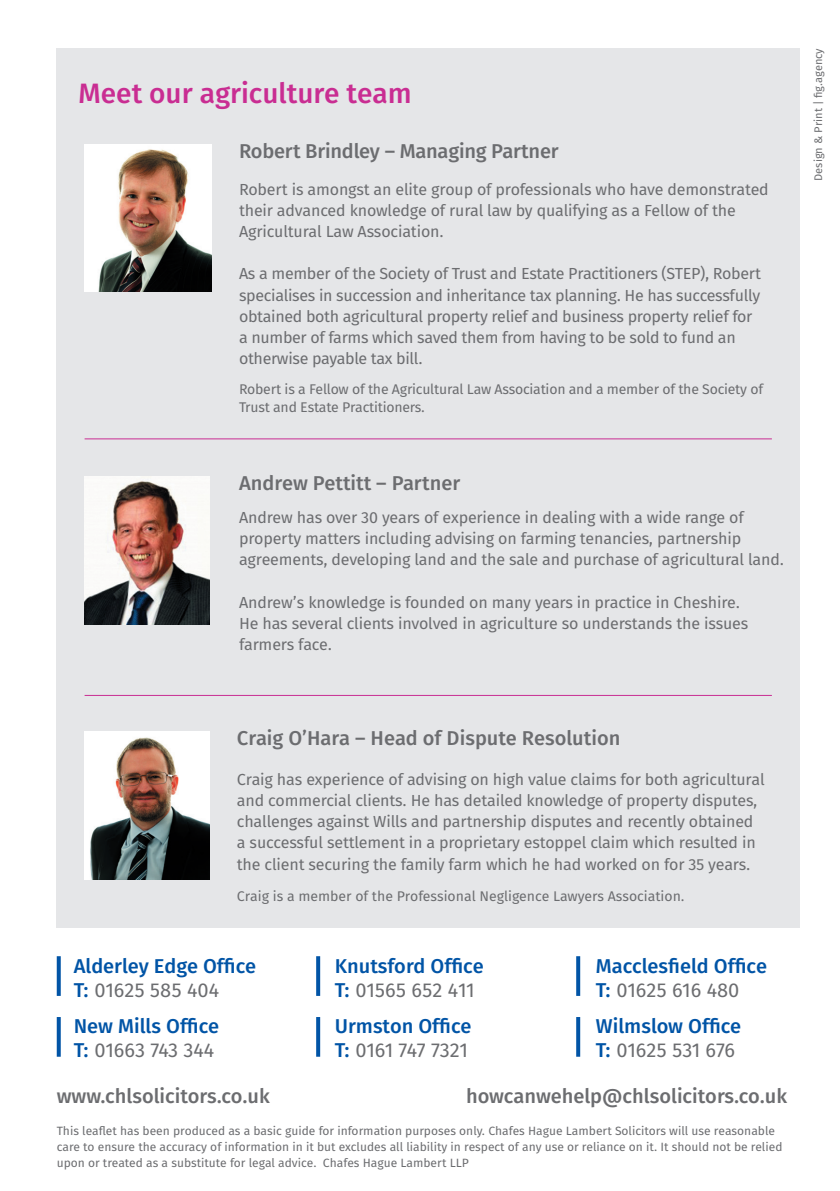
<style>
.page{position:relative;width:840px;height:1191px;background:#fff}
.page>*{position:absolute;margin:0;border:0;box-sizing:border-box;transform-origin:0 0}
.t1{font:28px "Fira Sans OT Medium";color:#c92d92}
.BACK_HEADING{font:20px "Fira Sans OT Medium";color:#6c6d70}
.t2{font:20px "Fira Sans OT Medium";color:#0154a6}
.t3{font:20px "Fira Sans OT";color:#6c6d70}
.t4{font:16px/21.2px "Fira Sans OT";letter-spacing:-.01em;color:#6c6d70}
.SMALL_INFO{font:14px/18px "Fira Sans OT";letter-spacing:-.015em;color:#6c6d70}
.t5{font:12px/16px "Fira Sans OT";color:#6c6d70}
.t6{font:11px "Fira Sans OT";color:#6c6d70}
.s1{font-family:"Fira Sans OT Medium";color:#0154a6}
</style>
<div class="page">
<svg style="left:57px;top:956px;width:4px;height:40px"></svg>
<svg style="left:57px;top:1017px;width:4px;height:39px"></svg>
<svg style="left:316px;top:956px;width:4px;height:40px"></svg>
<svg style="left:316px;top:1017px;width:4px;height:39px"></svg>
<svg style="left:576px;top:956px;width:4px;height:40px"></svg>
<svg style="left:576px;top:1017px;width:4px;height:39px"></svg>
<div style="left:57px;top:48px;width:742px;height:879px;background:#e5e6e8"></div>
<img style="left:85px;top:144px;width:126px;height:148px">
<img style="left:85px;top:476px;width:124px;height:148px">
<img style="left:85px;top:732px;width:124px;height:147px">
<hr style="left:85px;top:438px;width:686px;height:1px;background:#c92d92">
<hr style="left:85px;top:695px;width:686px;height:1px;background:#c92d92">
<p class="t1" style="left:78px;top:73px;width:334px">Meet our agriculture team</p>
<p class="BACK_HEADING" style="left:239px;top:137px;width:321px">Robert Brindley – Managing Partner</p>
<p class="t4" style="left:239px;top:180px;width:531px">Robert is amongst an elite group of professionals who have demonstrated their advanced knowledge of rural law by qualifying as a Fellow of the<br>Agricultural Law Association.</p>
<p class="t4" style="left:239px;top:264px;width:523px">As a member of the Society of Trust and Estate Practitioners (STEP), Robert specialises in succession and inheritance tax planning. He has successfully obtained both agricultural property relief and business property relief for a number of farms which saved them from having to be sold to fund an otherwise payable tax bill.</p>
<p class="SMALL_INFO" style="left:239px;top:381px;width:525px">Robert is a Fellow of the Agricultural Law Association and a member of the Society of<br>Trust and Estate Practitioners.</p>
<p class="BACK_HEADING" style="left:239px;top:468px;width:223px">Andrew Pettitt – Partner</p>
<p class="t4" style="left:239px;top:508px;width:546px">Andrew has over 30 years of experience in dealing with a wide range of property matters including advising on farming tenancies, partnership agreements, developing land and the sale and purchase of agricultural land.</p>
<p class="t4" style="left:239px;top:593px;width:502px">Andrew’s knowledge is founded on many years in practice in Cheshire.</p>
<p class="t4" style="left:239px;top:614px;width:510px">He has several clients involved in agriculture so understands the issues farmers face.</p>
<p class="t6" style="left:810px;top:181px;width:134px;rotate:-90deg">Design &amp; Print | fig.agency</p>
<p class="BACK_HEADING" style="left:237px;top:723px;width:385px">Craig O’Hara – Head of Dispute Resolution</p>
<p class="t4" style="left:237px;top:769px;width:529px">Craig has experience of advising on high value claims for both agricultural and commercial clients. He has detailed knowledge of property disputes, challenges against Wills and partnership disputes and recently obtained a successful settlement in a proprietary estoppel claim which resulted in the client securing the family farm which he had worked on for 35 years.</p>
<p class="SMALL_INFO" style="left:237px;top:887px;width:449px">Craig is a member of the Professional Negligence Lawyers Association.</p>
<p class="t2" style="left:74px;top:952px;width:184px">Alderley Edge Office</p>
<p class="t3" style="left:74px;top:976px;width:147px"><span class="s1">T:</span> 01625 585 404</p>
<p class="t2" style="left:74px;top:1012px;width:147px">New Mills Office</p>
<p class="t3" style="left:74px;top:1036px;width:142px"><span class="s1">T:</span> 01663 743 344</p>
<p class="t2" style="left:334px;top:952px;width:150px">Knutsford Office</p>
<p class="t3" style="left:334px;top:976px;width:141px"><span class="s1">T:</span> 01565 652 411</p>
<p class="t2" style="left:334px;top:1012px;width:138px">Urmston Office</p>
<p class="t3" style="left:334px;top:1036px;width:134px"><span class="s1">T:</span> 0161 747 7321</p>
<p class="t2" style="left:595px;top:952px;width:172px">Macclesfield Office</p>
<p class="t3" style="left:595px;top:976px;width:145px"><span class="s1">T:</span> 01625 616 480</p>
<p class="t2" style="left:595px;top:1012px;width:147px">Wilmslow Office</p>
<p class="t3" style="left:595px;top:1036px;width:141px"><span class="s1">T:</span> 01625 531 676</p>
<p class="BACK_HEADING" style="left:57px;top:1082px;width:214px">www.chlsolicitors.co.uk</p>
<p class="BACK_HEADING" style="left:465px;top:1082px;width:322px">howcanwehelp@chlsolicitors.co.uk</p>
<p class="t5" style="left:57px;top:1123px;width:726px">This leaflet has been produced as a basic guide for information purposes only. Chafes Hague Lambert Solicitors will use reasonable care to ensure the accuracy of information in it but excludes all liability in respect of any use or reliance on it. It should not be relied upon or treated as a substitute for legal advice. Chafes Hague Lambert LLP</p>
</div>
